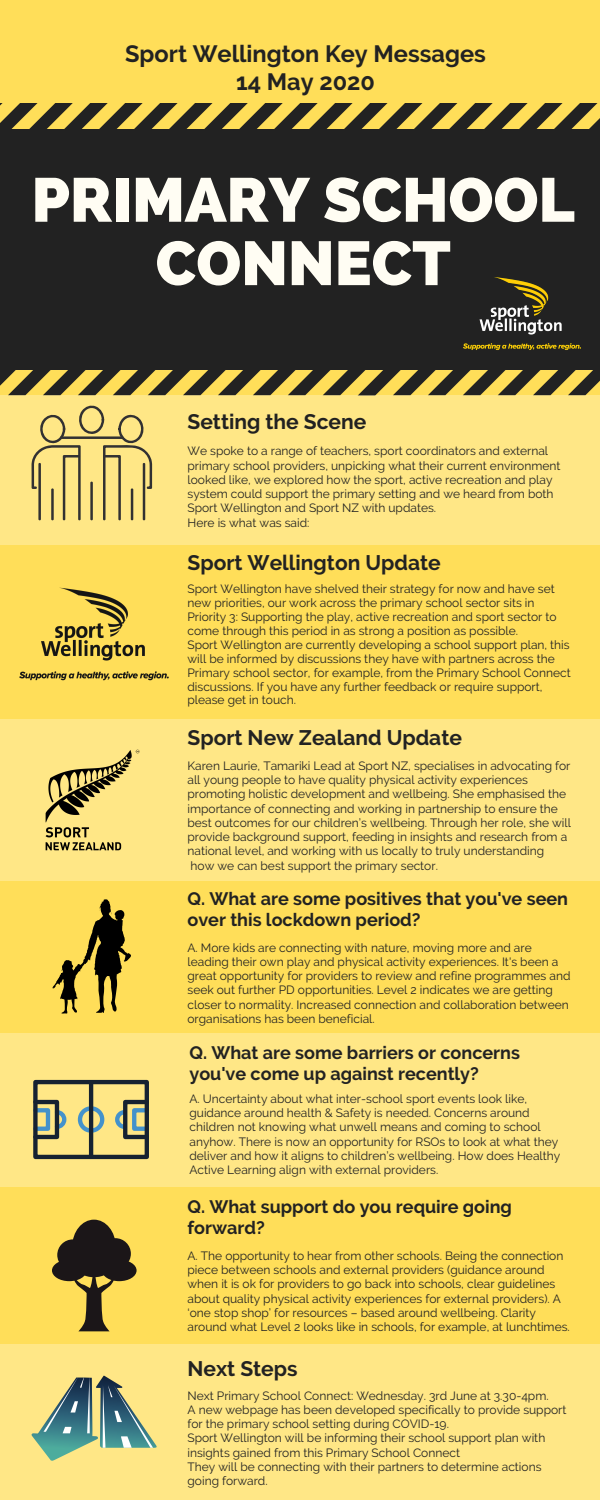
<style>
.page{position:relative;width:600px;height:1500px;background:#ffde59}
.page>*{position:absolute;margin:0;border:0;box-sizing:border-box;transform-origin:0 0}
.t1{font:800 61.9px/63.4px "Raleway";color:#fffdf3;text-align:center}
.t2{font:700 23.6px/27.8px "Raleway";color:#222;text-align:center}
.t3{font:700 21px "Raleway";color:#222}
.t4{font:700 21px "Raleway";color:#212121}
.t5{font:700 18px/21px "Raleway";color:#222}
.t6{font:12px/14.2px "Raleway";color:#222}
.t7{font:12px/14.2px "Raleway";color:#212121}
</style>
<div class="page">
<svg style="left:0;top:103px;width:600px;height:292px"></svg>
<div style="left:0;top:130px;width:600px;height:240px;background:#222"></div>
<div style="left:0;top:395px;width:600px;height:150px;background:#ffe786"></div>
<div style="left:0;top:719px;width:600px;height:162px;background:#ffe786"></div>
<div style="left:0;top:1033px;width:600px;height:154px;background:#ffe786"></div>
<div style="left:0;top:1345px;width:600px;height:155px;background:#ffe786"></div>
<svg style="left:52px;top:899px;width:79px;height:115px"></svg>
<div style="left:52px;top:1260px;width:35px;height:21px;background:#1b1618;border-radius:50%"></div>
<div style="left:102px;top:1260px;width:35px;height:21px;background:#1b1618;border-radius:50%"></div>
<div style="left:77px;top:1256px;width:34px;height:21px;background:#1b1618;border-radius:50%"></div>
<div style="left:57px;top:1239px;width:31px;height:31px;background:#1b1618;border-radius:50%"></div>
<div style="left:100px;top:1238px;width:31px;height:31px;background:#1b1618;border-radius:50%"></div>
<div style="left:72px;top:1220px;width:44px;height:53px;background:#1b1618;border-radius:50%"></div>
<svg style="left:73px;top:1275px;width:42px;height:56px"></svg>
<div style="left:132px;top:1108px;width:17px;height:23px;border:4px solid #4492cb"></div>
<div style="left:33px;top:1108px;width:17px;height:23px;border:4px solid #4492cb"></div>
<svg style="left:59px;top:1108px;width:8px;height:23px"></svg>
<svg style="left:115px;top:1110px;width:8px;height:19px"></svg>
<div style="left:78px;top:1106px;width:26px;height:27px;border:4px solid #4492cb;border-radius:50%"></div>
<div style="left:33px;top:1080px;width:116px;height:79px;border:4px solid #162231"></div>
<hr style="left:89px;top:1082px;width:4px;height:75px;background:#162231">
<div style="left:33px;top:1100px;width:26px;height:39px;border:4px solid #162231"></div>
<div style="left:123px;top:1100px;width:26px;height:39px;border:4px solid #162231"></div>
<svg style="left:31px;top:406px;width:121px;height:114px"></svg>
<svg style="left:31px;top:1375px;width:126px;height:86px"></svg>
<img style="left:19px;top:587px;width:150px;height:94px">
<img style="left:45px;top:749px;width:95px;height:102px">
<img style="left:463px;top:277px;width:118px;height:73px">
<h2 class="t2" style="left:125px;top:40px;width:362px">Sport Wellington Key Messages<br>14 May 2020</h2>
<h1 class="t1" style="left:32px;top:168px;width:545px">PRIMARY SCHOOL<br>CONNECT</h1>
<h3 class="t4" style="left:188px;top:409px;width:180px">Setting the Scene</h3>
<p class="t7" style="left:188px;top:444px;width:374px">We spoke to a range of teachers, sport coordinators and external primary school providers, unpicking what their current environment looked like, we explored how the sport, active recreation and play system could support the primary setting and we heard from both Sport Wellington and Sport NZ with updates.<br>Here is what was said:</p>
<h3 class="t3" style="left:188px;top:550px;width:255px">Sport Wellington Update</h3>
<p class="t6" style="left:188px;top:582px;width:385px;line-height:13.9px">Sport Wellington have shelved their strategy for now and have set new priorities, our work across the primary school sector sits in Priority 3: Supporting the play, active recreation and sport sector to come through this period in as strong a position as possible.<br>Sport Wellington are currently developing a school support plan, this will be informed by discussions they have with partners across the Primary school sector, for example, from the Primary School Connect discussions. If you have any further feedback or require support, please get in touch.</p>
<h3 class="t3" style="left:188px;top:726px;width:276px">Sport New Zealand Update</h3>
<p class="t6" style="left:188px;top:759px;width:385px">Karen Laurie, Tamariki Lead at Sport NZ, specialises in advocating for all young people to have quality physical activity experiences promoting holistic development and wellbeing. She emphasised the importance of connecting and working in partnership to ensure the best outcomes for our children’s wellbeing. Through her role, she will provide background support, feeding in insights and research from a national level, and working with us locally to truly understanding how we can best support the primary sector.</p>
<h3 class="t5" style="left:188px;top:888px;width:382px">Q. What are some positives that you've seen over this lockdown period?</h3>
<p class="t6" style="left:188px;top:940px;width:384px">A. More kids are connecting with nature, moving more and are leading their own play and physical activity experiences. It's been a great opportunity for providers to review and refine programmes and seek out further PD opportunities. Level 2 indicates we are getting closer to normality. Increased connection and collaboration between organisations has been beneficial.</p>
<h3 class="t5" style="left:189px;top:1042px;width:332px">Q. What are some barriers or concerns you've come up against recently?</h3>
<p class="t6" style="left:189px;top:1091px;width:372px">A. Uncertainty about what inter-school sport events look like, guidance around health &amp; Safety is needed. Concerns around children not knowing what unwell means and coming to school anyhow. There is now an opportunity for RSOs to look at what they deliver and how it aligns to children’s wellbeing. How does Healthy Active Learning align with external providers.</p>
<h3 class="t5" style="left:188px;top:1196px;width:326px">Q. What support do you require going forward?</h3>
<p class="t6" style="left:188px;top:1248px;width:384px">A. The opportunity to hear from other schools. Being the connection piece between schools and external providers (guidance around when it is ok for providers to go back into schools, clear guidelines about quality physical activity experiences for external providers). A ‘one stop shop’ for resources – based around wellbeing. Clarity around what Level 2 looks like in schools, for example, at lunchtimes.</p>
<h3 class="t3" style="left:188px;top:1356px;width:112px">Next Steps</h3>
<p class="t6" style="left:188px;top:1388px;width:381px">Next Primary School Connect: Wednesday. 3rd June at 3.30-4pm.<br>A new webpage has been developed specifically to provide support for the primary school setting during COVID-19.<br>Sport Wellington will be informing their school support plan with insights gained from this Primary School Connect<br>They will be connecting with their partners to determine actions going forward.</p>
</div>
